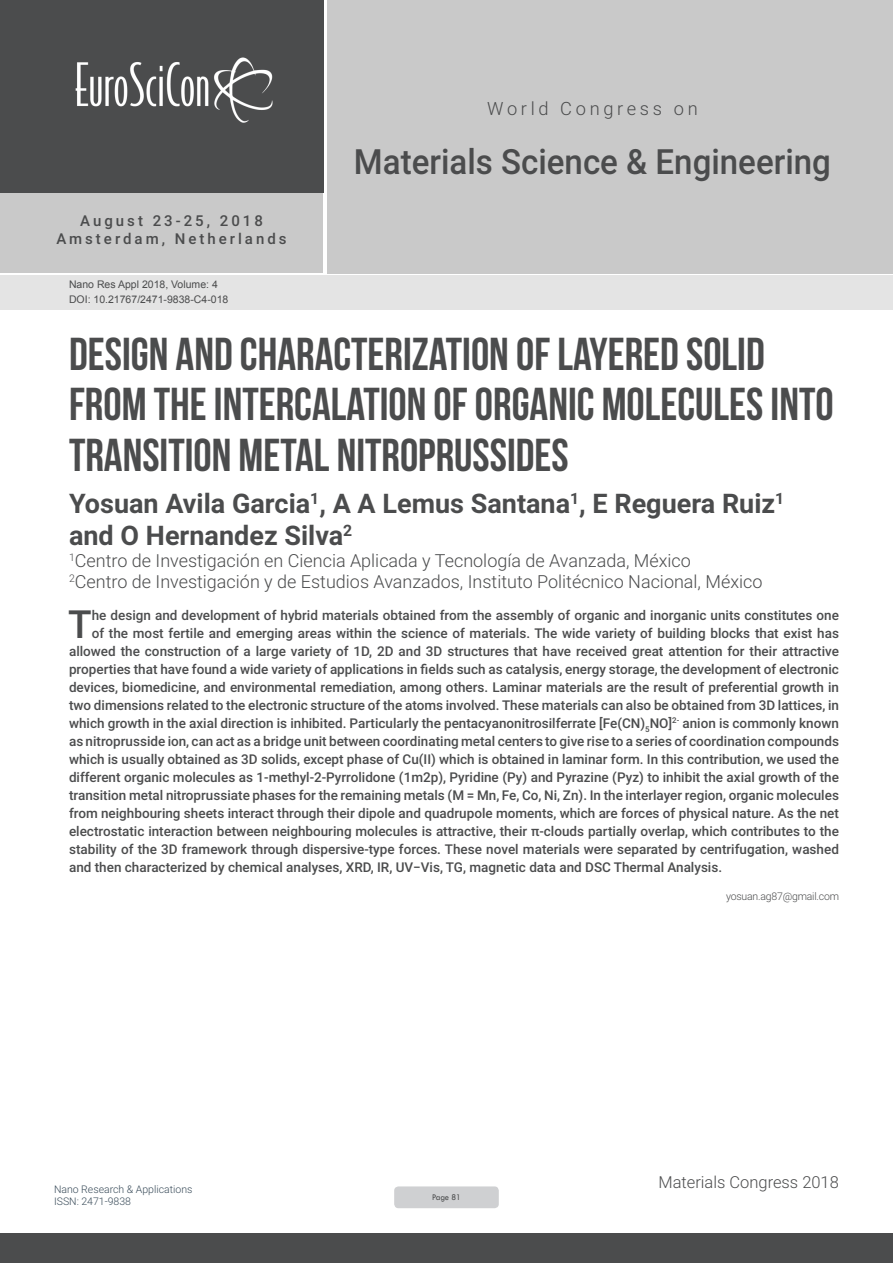
<style>
.page{position:relative;width:893px;height:1263px;background:#fff}
.page>*{position:absolute;margin:0;border:0;box-sizing:border-box;transform-origin:0 0}
.t1{font:46.05px/50.7px "Bebas Neue";color:#4b4c4d}
.Abstract{font:500 38.85px "Roboto";color:#4b4c4d}
.t2{font:500 34.8px "Roboto";color:#4b4c4d;scale:.95 1}
.t3{font:700 27px "Roboto";color:#4b4c4d}
.t4{font:300 18.3px "Roboto";letter-spacing:.2em;color:#4b4c4d}
.t5{font:300 18px "Roboto";color:#4b4c4d}
.t6{font:300 16.5px "Roboto";color:#4b4c4d}
.t7{font:500 15px/18px "Roboto";letter-spacing:.2em;color:#4b4c4d;text-align:center}
.Abstract-2{font:500 13.5px "Roboto";color:#4b4c4d}
.t8{font:10.5px "Arial";color:#4b4c4d}
.t9{font:300 10.5px/12.6px "Roboto";color:#394b59}
.Biography{font:300 10.5px "Roboto";letter-spacing:-.02em;color:#4b4c4d}
.t10{font:9px "Tw Cen";letter-spacing:-.02em;color:#4b4c4d;scale:.95 1}
</style>
<div class="page">
<div style="left:0;top:0;width:323px;height:193px;background:#4b4c4d"></div>
<div style="left:0;top:193px;width:322px;height:80px;background:#c9c9c9"></div>
<div style="left:327px;top:0;width:566px;height:273px;background:#c9c9c9"></div>
<img style="left:75px;top:57px;width:198px;height:66px">
<div style="left:0;top:1233px;width:893px;height:30px;background:#4b4c4d"></div>
<div style="left:1px;top:275px;width:892px;height:35px;background:#e4e4e4"></div>
<div style="left:394px;top:1186px;width:105px;height:22px;background:#cfd0d2;border-radius:4px"></div>
<p class="t7" style="left:57px;top:211px;width:232px">August 23-25, 2018<br>Amsterdam, Netherlands</p>
<p class="t8" style="left:69px;top:278px;width:150px">Nano Res Appl 2018, Volume: 4</p>
<p class="t8" style="left:69px;top:292px;width:161px">DOI: 10.21767/2471-9838-C4-018</p>
<h3 class="t4" style="left:487px;top:96px;width:212px">World Congress on</h3>
<h3 class="t2" style="left:354px;top:137px;width:504px">Materials Science &amp; Engineering</h3>
<p class="t1" style="left:69px;top:328px;width:766px">DESIGN AND CHARACTERIZATION OF LAYERED SOLID<br>FROM THE INTERCALATION OF ORGANIC MOLECULES INTO<br>TRANSITION METAL NITROPRUSSIDES</p>
<p class="t3" style="left:69px;top:484px;width:717px">Yosuan Avila Garcia<sup>1</sup>, A A Lemus Santana<sup>1</sup>, E Reguera Ruiz<sup>1</sup></p>
<p class="t3" style="left:69px;top:516px;width:285px">and O Hernandez Silva<sup>2</sup></p>
<p class="t5" style="left:69px;top:548px;width:623px"><sup>1</sup>Centro de Investigación en Ciencia Aplicada y Tecnología de Avanzada, México</p>
<p class="t5" style="left:69px;top:569px;width:695px"><sup>2</sup>Centro de Investigación y de Estudios Avanzados, Instituto Politécnico Nacional, México</p>
<p class="Abstract" style="left:68px;top:597px;width:25px">T</p>
<p class="Abstract-2" style="left:92px;top:605px;width:749px">he design and development of hybrid materials obtained from the assembly of organic and inorganic units constitutes one</p>
<p class="Abstract-2" style="left:92px;top:623px;width:749px">of the most fertile and emerging areas within the science of materials. The wide variety of building blocks that exist has</p>
<p class="Abstract-2" style="left:69px;top:641px;width:771px">allowed the construction of a large variety of 1D, 2D and 3D structures that have received great attention for their attractive</p>
<p class="Abstract-2" style="left:69px;top:659px;width:771px">properties that have found a wide variety of applications in fields such as catalysis, energy storage, the development of electronic</p>
<p class="Abstract-2" style="left:69px;top:677px;width:771px">devices, biomedicine, and environmental remediation, among others. Laminar materials are the result of preferential growth in</p>
<p class="Abstract-2" style="left:69px;top:695px;width:771px">two dimensions related to the electronic structure of the atoms involved. These materials can also be obtained from 3D lattices, in</p>
<p class="Abstract-2" style="left:69px;top:713px;width:771px">which growth in the axial direction is inhibited. Particularly the pentacyanonitrosilferrate [Fe(CN)<sub>5</sub>NO]<sup>2-</sup> anion is commonly known</p>
<p class="Abstract-2" style="left:69px;top:731px;width:771px">as nitroprusside ion, can act as a bridge unit between coordinating metal centers to give rise to a series of coordination compounds</p>
<p class="Abstract-2" style="left:69px;top:749px;width:771px">which is usually obtained as 3D solids, except phase of Cu(II) which is obtained in laminar form. In this contribution, we used the</p>
<p class="Abstract-2" style="left:69px;top:767px;width:771px">different organic molecules as 1-methyl-2-Pyrrolidone (1m2p), Pyridine (Py) and Pyrazine (Pyz) to inhibit the axial growth of the</p>
<p class="Abstract-2" style="left:69px;top:785px;width:771px">transition metal nitroprussiate phases for the remaining metals (M = Mn, Fe, Co, Ni, Zn). In the interlayer region, organic molecules</p>
<p class="Abstract-2" style="left:69px;top:803px;width:771px">from neighbouring sheets interact through their dipole and quadrupole moments, which are forces of physical nature. As the net</p>
<p class="Abstract-2" style="left:69px;top:821px;width:771px">electrostatic interaction between neighbouring molecules is attractive, their π-clouds partially overlap, which contributes to the</p>
<p class="Abstract-2" style="left:69px;top:839px;width:771px">stability of the 3D framework through dispersive-type forces. These novel materials were separated by centrifugation, washed</p>
<p class="Abstract-2" style="left:69px;top:857px;width:655px">and then characterized by chemical analyses, XRD, IR, UV−Vis, TG, magnetic data and DSC Thermal Analysis.</p>
<p class="Biography" style="left:726px;top:889px;width:114px">yosuan.ag87@gmail.com</p>
<p class="t9" style="left:54px;top:1182px;width:140px">Nano Research &amp; Applications<br>ISSN: 2471-9838</p>
<p class="t10" style="left:432px;top:1192px;width:32px">Page 81</p>
<p class="t6" style="left:658px;top:1170px;width:182px">Materials Congress 2018</p>
</div>
